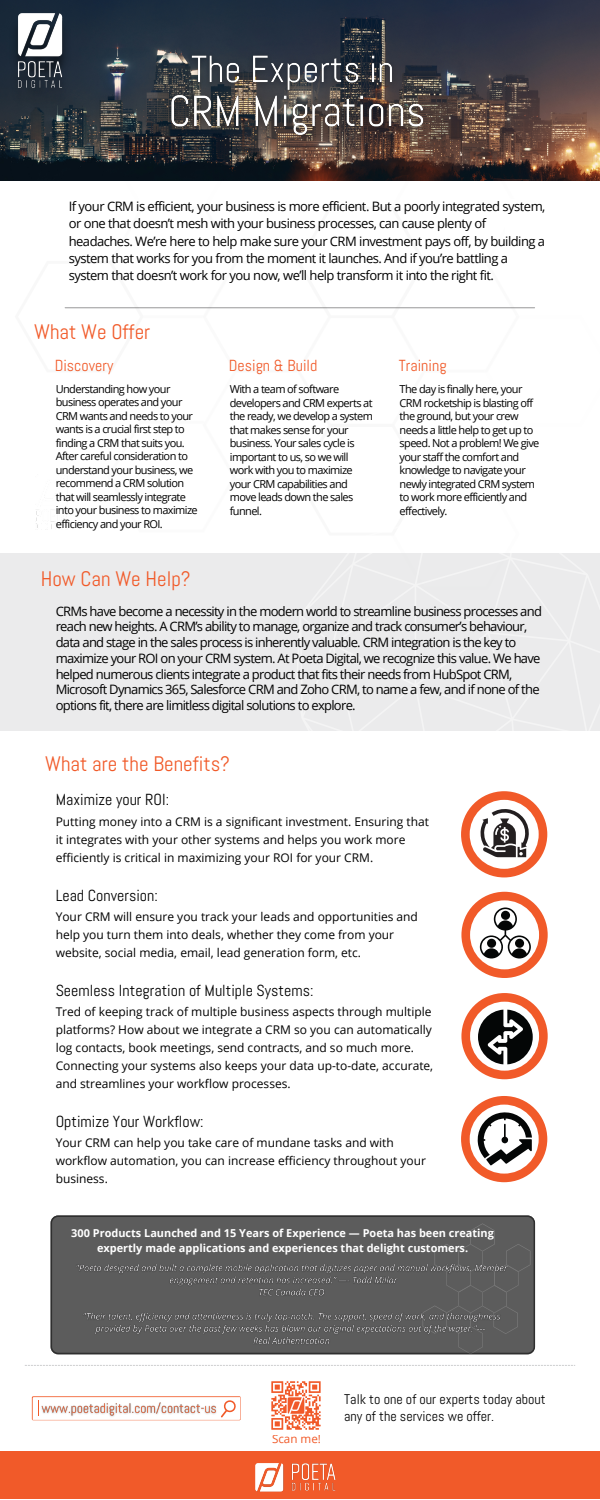
<style>
.page{position:relative;width:600px;height:1500px;background:#fff}
.page>*{position:absolute;margin:0;border:0;box-sizing:border-box;transform-origin:0 0}
.t1{font:21px "Abel";color:#f15a29}
.t2{font:16px "Abel";color:#000}
.t3{font:16px "Abel";color:#f15a29}
.t4{font:14px/16.5px "Abel";color:#000}
.t5{font:13px/15.8px "Open Sans";letter-spacing:-.055em;color:#000}
.t6{font:12px/18px "Open Sans";color:#000}
.t7{font:11.6px "Open Sans";color:#f15a29}
.t8{font:11px/13.5px "Open Sans";letter-spacing:-.055em;color:#000}
.t9{font:700 10.9px/15px "Open Sans";color:#fff;text-align:center}
</style>
<div class="page">
<div style="left:0;top:1451px;width:599px;height:48px;background:#f15a29"></div>
<svg style="left:15px;top:180px;width:585px;height:374px"></svg>
<img style="left:25px;top:464px;width:54px;height:76px">
<svg style="left:25px;top:1365px;width:550px;height:1px"></svg>
<hr style="left:65px;top:307px;width:470px;height:1px;background:#404042">
<img style="left:0;top:0;width:600px;height:180px">
<div style="left:505px;top:199px;width:95px;height:34px;background:#fff"></div>
<img style="left:8px;top:13px;width:63px;height:98px">
<img style="left:255px;top:1463px;width:81px;height:29px">
<img style="left:271px;top:1381px;width:50px;height:49px">
<div style="left:0;top:554px;width:599px;height:177px;background:#ebebec"></div>
<svg style="left:296px;top:509px;width:304px;height:326px"></svg>
<svg style="left:33px;top:1397px;width:207px;height:23px"></svg>
<img style="left:38px;top:1396px;width:183px;height:25px">
<svg style="left:51px;top:1215px;width:484px;height:139px;background:#5a5a5a"></svg>
<svg style="left:423px;top:1223px;width:108px;height:131px;background:#5b5b5b"></svg>
<img style="left:73px;top:1260px;width:437px;height:90px">
<svg style="left:461px;top:1096px;width:86px;height:86px"></svg>
<svg style="left:461px;top:993px;width:87px;height:86px"></svg>
<svg style="left:461px;top:892px;width:87px;height:86px"></svg>
<div style="left:487px;top:939px;width:9px;height:9px;background:#040606;border-radius:50%"></div>
<div style="left:501px;top:911px;width:9px;height:9px;background:#040606;border-radius:50%"></div>
<div style="left:515px;top:939px;width:9px;height:9px;background:#040606;border-radius:50%"></div>
<svg style="left:461px;top:791px;width:86px;height:86px"></svg>
<img style="left:181px;top:36px;width:223px;height:34px">
<img style="left:154px;top:70px;width:286px;height:85px">
<p class="t5" style="left:69px;top:197px;width:478px;line-height:17.2px">If your CRM is efficient, your business is more efficient. But a poorly integrated system, or one that doesn’t mesh with your business processes, can cause plenty of headaches. We’re here to help make sure your CRM investment pays off, by building a system that works for you from the moment it launches. And if you’re battling a system that doesn’t work for you now, we’ll help transform it into the right fit.</p>
<h1 class="t1" style="left:34px;top:318px;width:117px">What We Offer</h1>
<p class="t3" style="left:55px;top:356px;width:60px">Discovery</p>
<p class="t3" style="left:229px;top:356px;width:90px">Design &amp; Build</p>
<p class="t3" style="left:399px;top:356px;width:49px">Training</p>
<p class="t8" style="left:56px;top:382px;width:143px">Understanding how your business operates and your<br>CRM wants and needs to your wants is a crucial first step to finding a CRM that suits you.<br>After careful consideration to understand your business, we recommend a CRM solution that will seamlessly integrate into your business to maximize efficiency and your ROI.</p>
<p class="t8" style="left:230px;top:382px;width:145px">With a team of software developers and CRM experts at the ready, we develop a system that makes sense for your business. Your sales cycle is important to us, so we will work with you to maximize your CRM capabilities and move leads down the sales funnel.</p>
<p class="t8" style="left:400px;top:382px;width:141px">The day is finally here, your<br>CRM rocketship is blasting off the ground, but your crew needs a little help to get up to speed. Not a problem! We give your staff the comfort and knowledge to navigate your newly integrated CRM system to work more efficiently and effectively.</p>
<h1 class="t1" style="left:41px;top:566px;width:151px">How Can We Help?</h1>
<p class="t5" style="left:56px;top:603px;width:488px">CRMs have become a necessity in the modern world to streamline business processes and reach new heights. A CRM’s ability to manage, organize and track consumer’s behaviour, data and stage in the sales process is inherently valuable. CRM integration is the key to maximize your ROI on your CRM system. At Poeta Digital, we recognize this value. We have helped numerous clients integrate a product that fits their needs from HubSpot CRM, Microsoft Dynamics 365, Salesforce CRM and Zoho CRM, to name a few, and if none of the options fit, there are limitless digital solutions to explore.</p>
<h1 class="t1" style="left:45px;top:750px;width:186px">What are the Benefits?</h1>
<p class="t2" style="left:56px;top:790px;width:115px">Maximize your ROI:</p>
<p class="t6" style="left:56px;top:812px;width:375px">Putting money into a CRM is a significant investment. Ensuring that it integrates with your other systems and helps you work more efficiently is critical in maximizing your ROI for your CRM.</p>
<p class="t2" style="left:56px;top:885px;width:104px">Lead Conversion:</p>
<p class="t6" style="left:56px;top:907px;width:364px">Your CRM will ensure you track your leads and opportunities and help you turn them into deals, whether they come from your website, social media, email, lead generation form, etc.</p>
<p class="t2" style="left:56px;top:980px;width:259px">Seemless Integration of Multiple Systems:</p>
<p class="t6" style="left:56px;top:1002px;width:379px">Tred of keeping track of multiple business aspects through multiple platforms? How about we integrate a CRM so you can automatically log contacts, book meetings, send contracts, and so much more.<br>Connecting your systems also keeps your data up-to-date, accurate, and streamlines your workflow processes.</p>
<p class="t2" style="left:56px;top:1111px;width:150px">Optimize Your Workflow:</p>
<p class="t6" style="left:56px;top:1134px;width:372px">Your CRM can help you take care of mundane tasks and with workflow automation, you can increase efficiency throughout your business.</p>
<p class="t9" style="left:71px;top:1225px;width:424px">300 Products Launched and 15 Years of Experience — Poeta has been creating expertly made applications and experiences that delight customers.</p>
<p class="t7" style="left:272px;top:1431px;width:50px">Scan me!</p>
<p class="t4" style="left:344px;top:1391px;width:203px">Talk to one of our experts today about any of the services we offer.</p>
</div>
